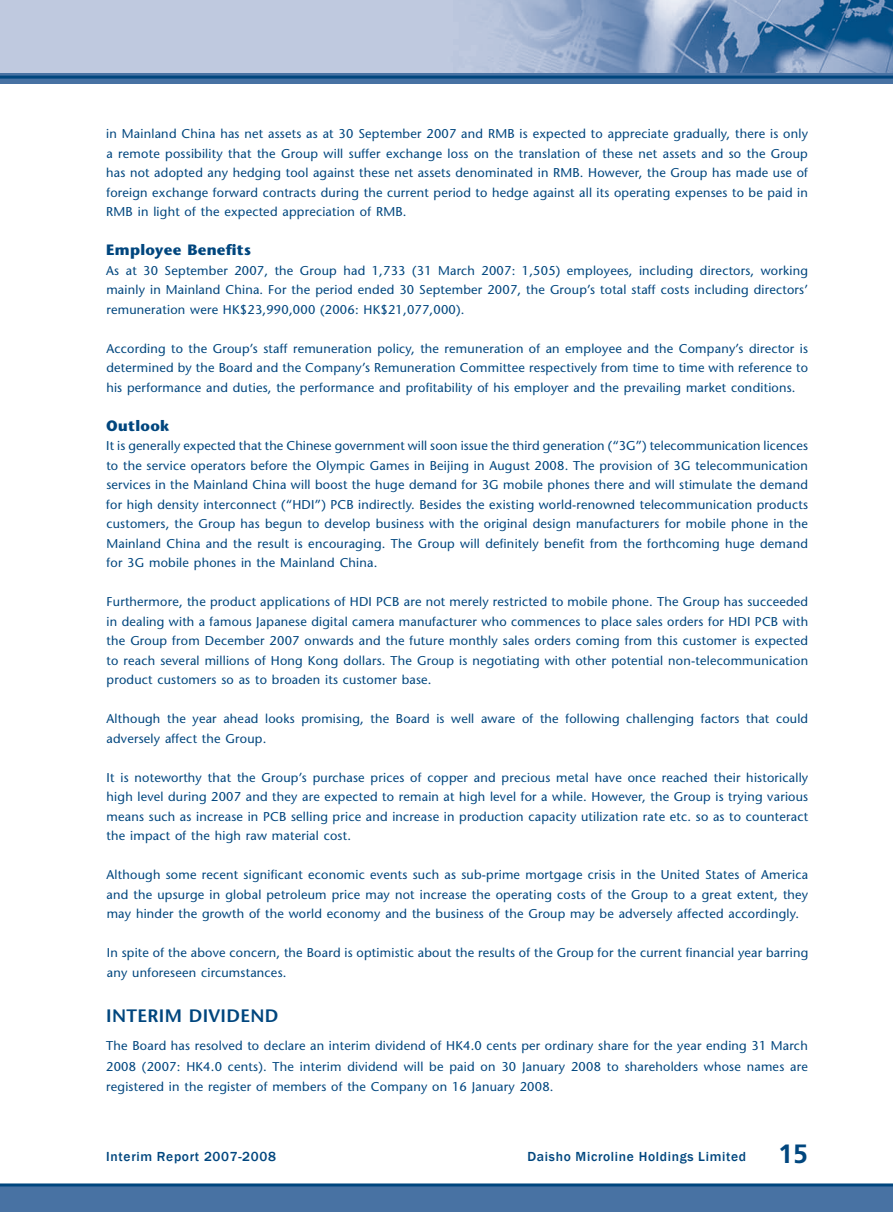
<style>
.page{position:relative;width:893px;height:1212px;background:#fff}
.page>*{position:absolute;margin:0;border:0;box-sizing:border-box;transform-origin:0 0}
.t1{font:600 18px "Stone Sans Std";letter-spacing:.015em;color:#00467e}
.t2{font:700 15px "Stone Sans Std";letter-spacing:.02em;color:#00467e}
.t3{font:500 13.5px "Franklin Gothic";letter-spacing:.05em;color:#00467e}
.t4{font:500 12.75px/19.5px "Stone Sans Std";letter-spacing:.015em;color:#00467e;text-align:justify}
.s1{font-family:"Frutiger LT Std";font-weight:700;font-size:26.4px}
</style>
<div class="page">
<div style="left:0;top:1186px;width:893px;height:26px;background:#4872a3"></div>
<svg style="left:0;top:0;width:893px;height:84px;background:#95abca"></svg>
<hr style="left:0;top:76px;width:893px;height:3px;background:#00467e">
<hr style="left:0;top:1183px;width:893px;height:3px;background:#00467e">
<p class="t4" style="left:106px;top:124px;width:703px">in Mainland China has net assets as at 30 September 2007 and RMB is expected to appreciate gradually, there is only a remote possibility that the Group will suffer exchange loss on the translation of these net assets and so the Group has not adopted any hedging tool against these net assets denominated in RMB. However, the Group has made use of foreign exchange forward contracts during the current period to hedge against all its operating expenses to be paid in RMB in light of the expected appreciation of RMB.</p>
<p class="t2" style="left:106px;top:241px;width:146px">Employee Benefits</p>
<p class="t4" style="left:106px;top:260px;width:703px">As at 30 September 2007, the Group had 1,733 (31 March 2007: 1,505) employees, including directors, working mainly in Mainland China. For the period ended 30 September 2007, the Group’s total staff costs including directors’ remuneration were HK$23,990,000 (2006: HK$21,077,000).</p>
<p class="t4" style="left:106px;top:338px;width:703px">According to the Group’s staff remuneration policy, the remuneration of an employee and the Company’s director is determined by the Board and the Company’s Remuneration Committee respectively from time to time with reference to his performance and duties, the performance and profitability of his employer and the prevailing market conditions.</p>
<p class="t2" style="left:106px;top:416px;width:65px">Outlook</p>
<p class="t4" style="left:106px;top:436px;width:703px">It is generally expected that the Chinese government will soon issue the third generation (“3G”) telecommunication licences to the service operators before the Olympic Games in Beijing in August 2008. The provision of 3G telecommunication services in the Mainland China will boost the huge demand for 3G mobile phones there and will stimulate the demand for high density interconnect (“HDI”) PCB indirectly. Besides the existing world-renowned telecommunication products customers, the Group has begun to develop business with the original design manufacturers for mobile phone in the Mainland China and the result is encouraging. The Group will definitely benefit from the forthcoming huge demand for 3G mobile phones in the Mainland China.</p>
<p class="t4" style="left:107px;top:592px;width:703px">Furthermore, the product applications of HDI PCB are not merely restricted to mobile phone. The Group has succeeded in dealing with a famous Japanese digital camera manufacturer who commences to place sales orders for HDI PCB with the Group from December 2007 onwards and the future monthly sales orders coming from this customer is expected to reach several millions of Hong Kong dollars. The Group is negotiating with other potential non-telecommunication product customers so as to broaden its customer base.</p>
<p class="t4" style="left:107px;top:709px;width:703px">Although the year ahead looks promising, the Board is well aware of the following challenging factors that could adversely affect the Group.</p>
<p class="t4" style="left:107px;top:767px;width:703px">It is noteworthy that the Group’s purchase prices of copper and precious metal have once reached their historically high level during 2007 and they are expected to remain at high level for a while. However, the Group is trying various means such as increase in PCB selling price and increase in production capacity utilization rate etc. so as to counteract the impact of the high raw material cost.</p>
<p class="t4" style="left:107px;top:865px;width:703px">Although some recent significant economic events such as sub-prime mortgage crisis in the United States of America and the upsurge in global petroleum price may not increase the operating costs of the Group to a great extent, they may hinder the growth of the world economy and the business of the Group may be adversely affected accordingly.</p>
<p class="t4" style="left:107px;top:943px;width:703px">In spite of the above concern, the Board is optimistic about the results of the Group for the current financial year barring any unforeseen circumstances.</p>
<h1 class="t1" style="left:106px;top:1004px;width:174px">INTERIM DIVIDEND</h1>
<p class="t4" style="left:106px;top:1036px;width:703px;line-height:20.2px">The Board has resolved to declare an interim dividend of HK4.0 cents per ordinary share for the year ending 31 March 2008 (2007: HK4.0 cents). The interim dividend will be paid on 30 January 2008 to shareholders whose names are registered in the register of members of the Company on 16 January 2008.</p>
<p class="t3" style="left:106px;top:1147px;width:171px">Interim Report 2007-2008</p>
<p class="t3" style="left:527px;top:1147px;width:265px">Daisho Microline Holdings Limited <span class="s1">15</span></p>
</div>
